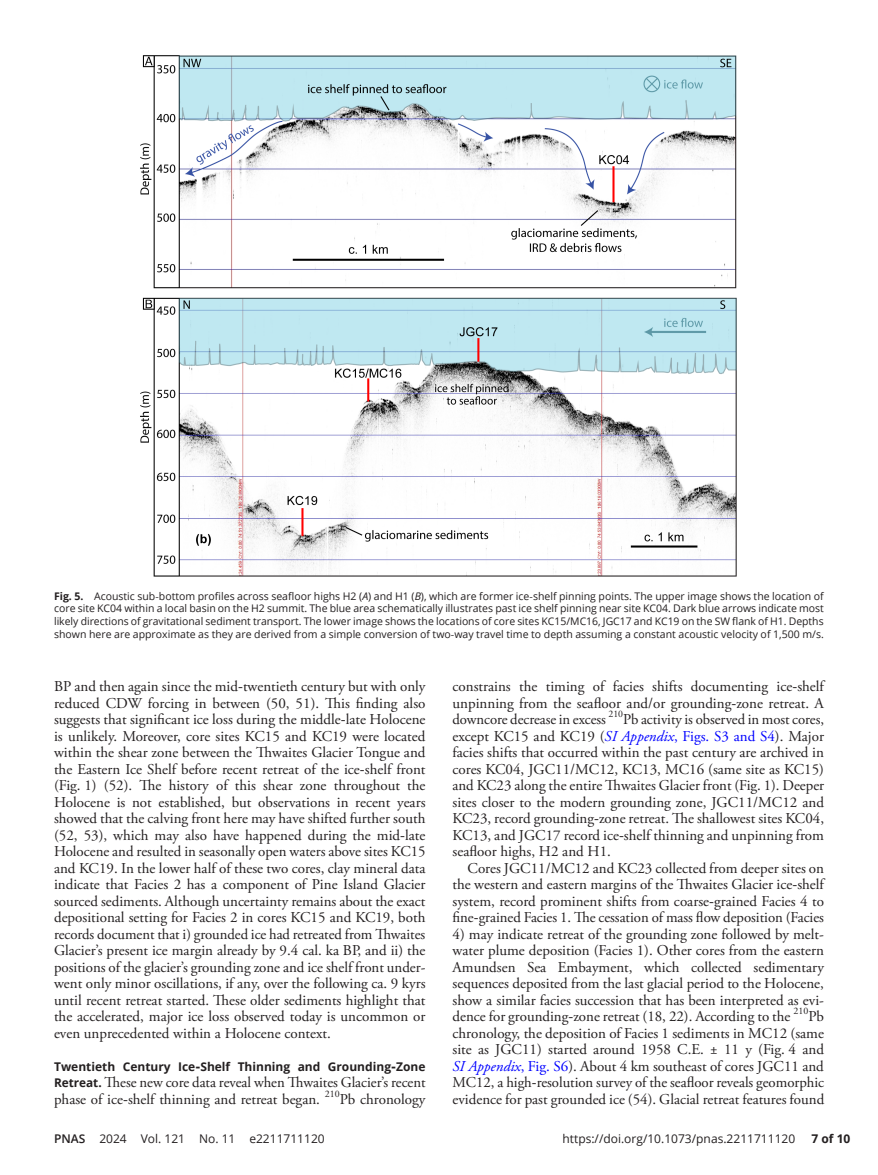
<style>
.page{position:relative;width:878px;height:1175px;background:#fff}
.page>*{position:absolute;margin:0;border:0;box-sizing:border-box;transform-origin:0 0}
.t1{font:15px/16.5px "Adobe Garamond Pro";color:#231f20;text-align:justify}
.t2{font:12px "Open Sans";color:#231f20}
.t3{font:700 12px "Open Sans";color:#231f20}
.t4{font:10.5px/12.8px "Open Sans";color:#231f20;text-align:justify}
.t5{font:10.05px "Adobe Garamond Pro";color:#231f20}
.s1{font-weight:700}
.s2{font-family:"STIX"}
.s3{font-style:italic}
.s4{font-family:"STIX";font-size:15px}
.s5{font-family:"Open Sans";font-weight:700;font-size:12px}
.s6{font-style:italic;color:#00f}
.s7{color:#00f}
.s8{font-weight:600}
</style>
<div class="page">
<img style="left:140px;top:55px;width:597px;height:522px">
<p class="t4" style="left:54px;top:589px;width:771px"><span class="s1">Fig. 5.</span> Acoustic sub<span class="s2">-</span>bottom profiles across seafloor highs H2 (<span class="s3">A</span>) and H1 (<span class="s3">B</span>), which are former ice<span class="s2">-</span>shelf pinning points. The upper image shows the location of core site KC04 within a local basin on the H2 summit. The blue area schematically illustrates past ice shelf pinning near site KC04. Dark blue arrows indicate most likely directions of gravitational sediment transport. The lower image shows the locations of core sites KC15/MC16, JGC17 and KC19 on the SW flank of H1. Depths shown here are approximate as they are derived from a simple conversion of two<span class="s2">-</span>way travel time to depth assuming a constant acoustic velocity of 1,500 m/s.</p>
<p class="t1" style="left:54px;top:678px;width:373px">BP and then again since the mid<span class="s2">-</span>twentieth century but with only reduced CDW forcing in between (50, 51). This finding also suggests that significant ice loss during the middle<span class="s2">-</span>late Holocene is unlikely. Moreover, core sites KC15 and KC19 were located within the shear zone between the Thwaites Glacier Tongue and the Eastern Ice Shelf before recent retreat of the ice<span class="s2">-</span>shelf front (Fig. 1) (52). The history of this shear zone throughout the Holocene is not established, but observations in recent years showed that the calving front here may have shifted further south (52, 53), which may also have happened during the mid<span class="s2">-</span>late Holocene and resulted in seasonally open waters above sites KC15 and KC19. In the lower half of these two cores, clay mineral data indicate that Facies 2 has a component of Pine Island Glacier sourced sediments. Although uncertainty remains about the exact depositional setting for Facies 2 in cores KC15 and KC19, both records document that i) grounded ice had retreated from Thwaites Glacier’s present ice margin already by 9.4 cal. ka BP, and ii) the positions of the glacier’s grounding zone and ice shelf front under&shy;went only minor oscillations, if any, over the following ca. 9 kyrs until recent retreat started. These older sediments highlight that the accelerated, major ice loss observed today is uncommon or even unprecedented within a Holocene context.</p>
<p class="t3" style="left:54px;top:1058px;width:373px">Twentieth Century Ice<span class="s4">-</span>Shelf Thinning and Grounding<span class="s4">-</span>Zone</p>
<p class="t1" style="left:54px;top:1074px;width:373px"><span class="s5">Retreat.</span> These new core data reveal when Thwaites Glacier’s recent phase of ice<span class="s2">-</span>shelf thinning and retreat began.</p>
<p class="t5" style="left:324px;top:1087px;width:16px">210</p>
<p class="t1" style="left:339px;top:1091px;width:87px">Pb chronology</p>
<p class="t1" style="left:452px;top:678px;width:373px">constrains the timing of facies shifts documenting ice<span class="s2">-</span>shelf unpinning from the seafloor and/or grounding<span class="s2">-</span>zone retreat. A downcore decrease in excess</p>
<p class="t5" style="left:608px;top:708px;width:16px">210</p>
<p class="t1" style="left:452px;top:711px;width:373px;text-indent:170px">Pb activity is observed in most cores, except KC15 and KC19 (<span class="s6">SI Appendix</span><span class="s7">, Figs. S3 and S4</span>). Major facies shifts that occurred within the past century are archived in cores KC04, JGC11/MC12, KC13, MC16 (same site as KC15) and KC23 along the entire Thwaites Glacier front (Fig. 1). Deeper sites closer to the modern grounding zone, JGC11/MC12 and KC23, record grounding<span class="s2">-</span>zone retreat. The shallowest sites KC04, KC13, and JGC17 record ice<span class="s2">-</span>shelf thinning and unpinning from seafloor highs, H2 and H1.</p>
<p class="t1" style="left:452px;top:860px;width:373px;text-indent:15px">Cores JGC11/MC12 and KC23 collected from deeper sites on the western and eastern margins of the Thwaites Glacier ice<span class="s2">-</span>shelf system, record prominent shifts from coarse<span class="s2">-</span>grained Facies 4 to fine<span class="s2">-</span>grained Facies 1. The cessation of mass flow deposition (Facies</p>
<p class="t1" style="left:452px;top:926px;width:373px">4) may indicate retreat of the grounding zone followed by melt&shy;water plume deposition (Facies 1). Other cores from the eastern Amundsen Sea Embayment, which collected sedimentary sequences deposited from the last glacial period to the Holocene, show a similar facies succession that has been interpreted as evi&shy;dence for grounding<span class="s2">-</span>zone retreat (18, 22). According to the</p>
<p class="t5" style="left:793px;top:1005px;width:16px">210</p>
<p class="t1" style="left:452px;top:1008px;width:373px;text-indent:355px">Pb chronology, the deposition of Facies 1 sediments in MC12 (same site as JGC11) started around 1958 C.E. ± 11 y (Fig. 4 and <span class="s6">SI Appendix</span><span class="s7">, Fig. S6</span>). About 4 km southeast of cores JGC11 and MC12, a high<span class="s2">-</span>resolution survey of the seafloor reveals geomorphic evidence for past grounded ice (54). Glacial retreat features found</p>
<p class="t2" style="left:54px;top:1130px;width:272px"><span class="s8">PNAS</span> 2024 Vol. 121 No. 11 e2211711120</p>
<p class="t2" style="left:562px;top:1130px;width:234px">https://doi.org/10.1073/pnas.2211711120</p>
<p class="t3" style="left:811px;top:1130px;width:40px">7 of 10</p>
</div>
